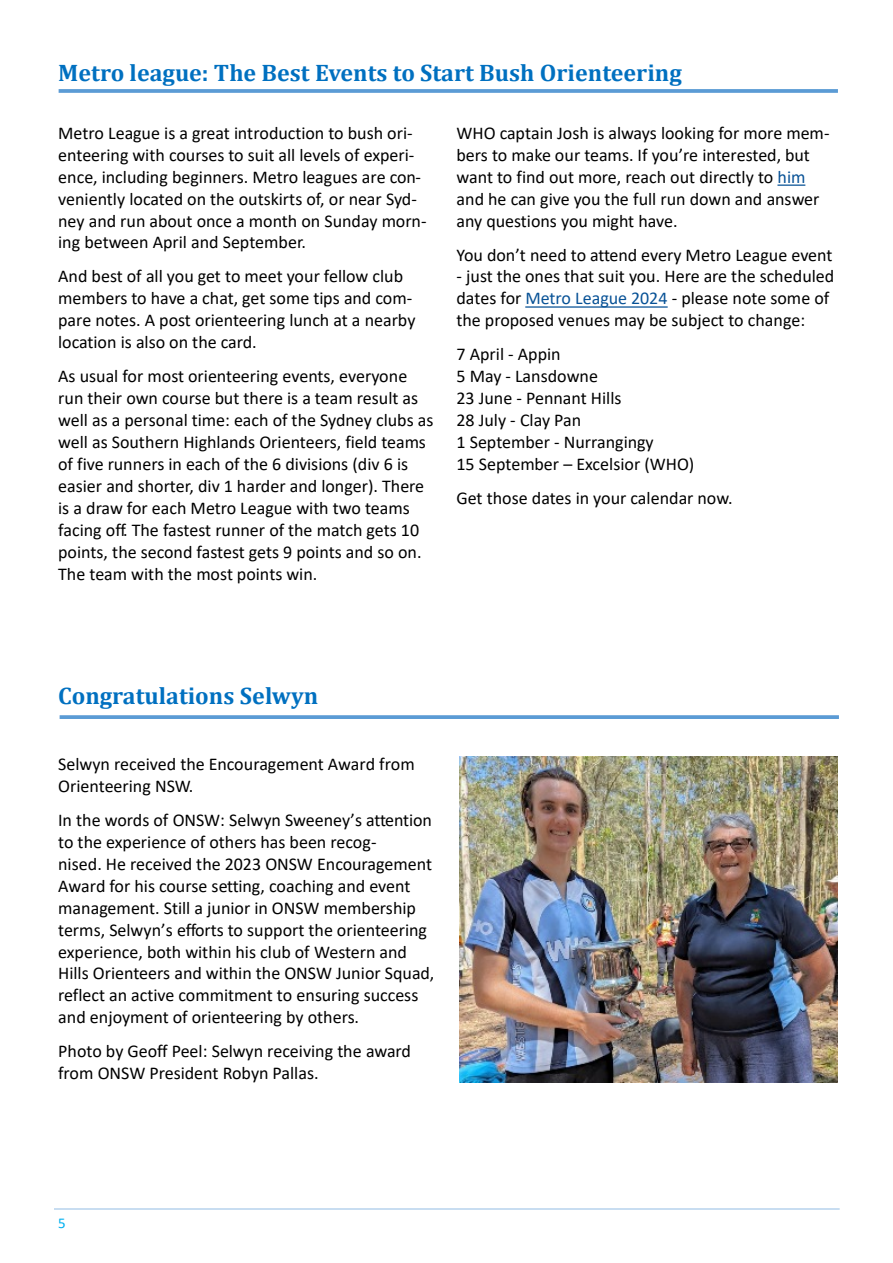
<style>
.page{position:relative;width:893px;height:1263px;background:#fff}
.page>*{position:absolute;margin:0;border:0;box-sizing:border-box;transform-origin:0 0}
.t1{font:700 24px "Cambria";color:#0070c0}
.t2{font:18px/21.9px "Calibri";color:#000}
.t3{font:15px "Calibri";color:#00b0f0}
.s1{color:#085296}
</style>
<div class="page">
<svg style="left:777px;top:185px;width:28px;height:1px"></svg>
<hr style="left:525px;top:306px;width:143px;height:2px;background:#085296">
<svg style="left:59px;top:89px;width:779px;height:4px;background:#64a1d7"></svg>
<svg style="left:60px;top:715px;width:779px;height:4px;background:#64a0d7"></svg>
<img style="left:460px;top:757px;width:378px;height:326px">
<h1 class="t1" style="left:58px;top:62px;width:625px">Metro league: The Best Events to Start Bush Orienteering</h1>
<p class="t2" style="left:58px;top:123px;width:370px">Metro League is a great introduction to bush ori&shy;enteering with courses to suit all levels of experi&shy;ence, including beginners. Metro leagues are con&shy;veniently located on the outskirts of, or near Syd&shy;ney and run about once a month on Sunday morn&shy;ing between April and September.</p>
<p class="t2" style="left:58px;top:267px;width:359px">And best of all you get to meet your fellow club members to have a chat, get some tips and com&shy;pare notes. A post orienteering lunch at a nearby location is also on the card.</p>
<p class="t2" style="left:58px;top:367px;width:377px">As usual for most orienteering events, everyone run their own course but there is a team result as well as a personal time: each of the Sydney clubs as well as Southern Highlands Orienteers, field teams of five runners in each of the 6 divisions (div 6 is easier and shorter, div 1 harder and longer). There is a draw for each Metro League with two teams facing off. The fastest runner of the match gets 10 points, the second fastest gets 9 points and so on.<br>The team with the most points win.</p>
<p class="t2" style="left:456px;top:123px;width:375px">WHO captain Josh is always looking for more mem&shy;bers to make our teams. If you’re interested, but want to find out more, reach out directly to <span class="s1">him </span>and he can give you the full run down and answer any questions you might have.</p>
<p class="t2" style="left:456px;top:245px;width:377px">You don’t need to attend every Metro League event</p>
<p class="t2" style="left:456px;top:267px;width:379px">- just the ones that suit you. Here are the scheduled dates for <span class="s1">Metro League 2024</span> - please note some of the proposed venues may be subject to change:</p>
<p class="t2" style="left:456px;top:345px;width:239px">7 April - Appin<br>5 May - Lansdowne<br>23 June - Pennant Hills<br>28 July - Clay Pan<br>1 September - Nurrangingy<br>15 September – Excelsior (WHO)</p>
<p class="t2" style="left:456px;top:489px;width:278px">Get those dates in your calendar now.</p>
<h1 class="t1" style="left:58px;top:685px;width:262px">Congratulations Selwyn</h1>
<p class="t2" style="left:58px;top:754px;width:358px">Selwyn received the Encouragement Award from<br>Orienteering NSW.</p>
<p class="t2" style="left:58px;top:810px;width:378px">In the words of ONSW: Selwyn Sweeney’s attention to the experience of others has been recog-<br>nised. He received the 2023 ONSW Encouragement Award for his course setting, coaching and event management. Still a junior in ONSW membership terms, Selwyn’s efforts to support the orienteering experience, both within his club of Western and Hills Orienteers and within the ONSW Junior Squad, reflect an active commitment to ensuring success and enjoyment of orienteering by others.</p>
<p class="t2" style="left:58px;top:1042px;width:354px">Photo by Geoff Peel: Selwyn receiving the award from ONSW President Robyn Pallas.</p>
<p class="t3" style="left:58px;top:1217px;width:9px">5</p>
</div>
